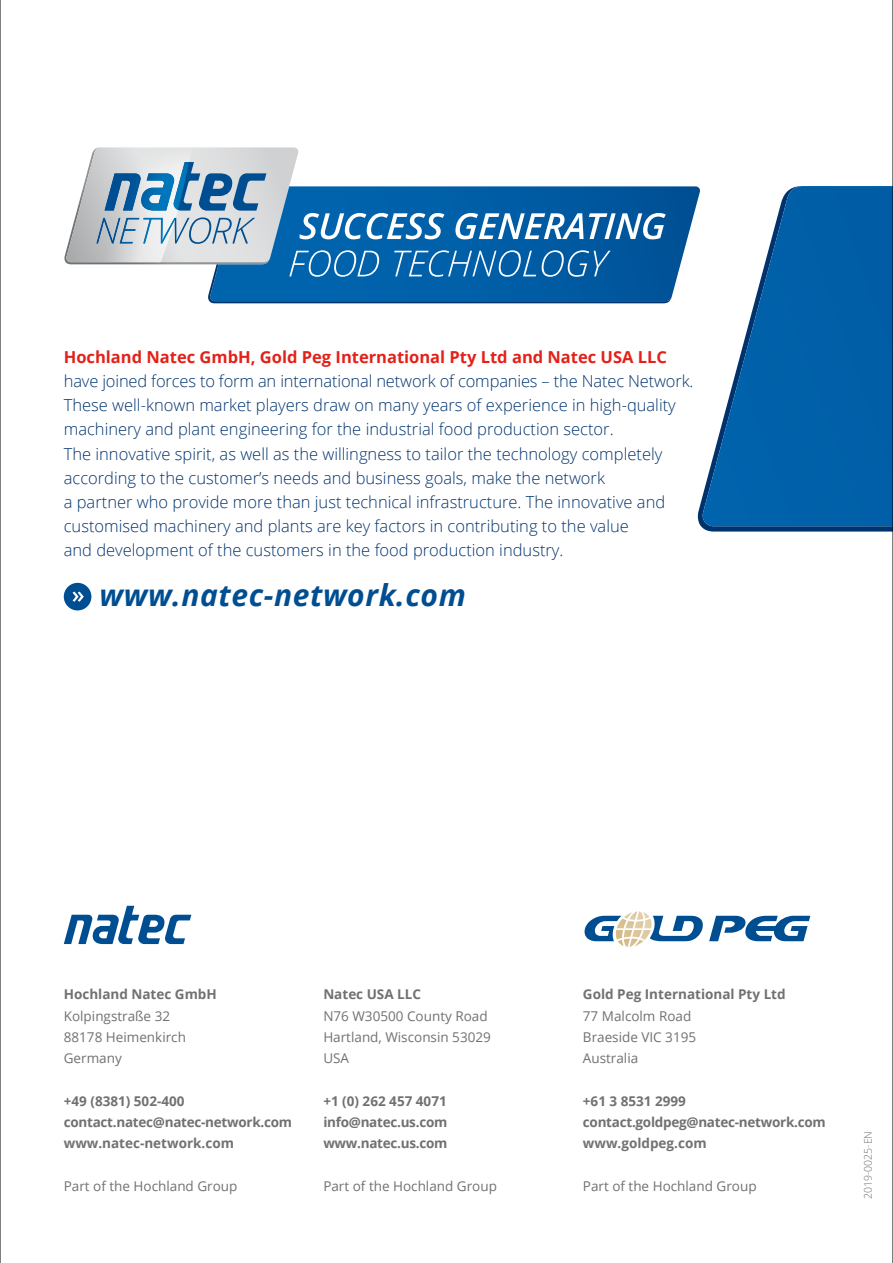
<style>
.page{position:relative;width:893px;height:1263px;background:#fff}
.page>*{position:absolute;margin:0;border:0;box-sizing:border-box;transform-origin:0 0}
.t1{font:italic 700 30px "Open Sans";letter-spacing:.02em;color:#004e92}
.t2{font:300 16.5px/24px "Open Sans";color:#00336e}
.t3{font:700 16.5px "Open Sans";color:#e32119}
.t4{font:13.5px/21.3px "Open Sans";color:#707172}
.t5{font:700 13.5px/21.3px "Open Sans";color:#707172}
.t6{font:700 13.5px/21.3px "Open Sans";letter-spacing:-.02em;color:#707172}
.t7{font:300 10.5px "Open Sans";color:#707172}
</style>
<div class="page">
<svg style="left:697px;top:494px;width:195px;height:37px"></svg>
<svg style="left:703px;top:186px;width:189px;height:340px"></svg>
<svg style="left:672px;top:186px;width:28px;height:110px"></svg>
<svg style="left:64px;top:147px;width:608px;height:156px"></svg>
<div style="left:64px;top:583px;width:27px;height:27px;background:#004e92;border-radius:50%"></div>
<svg style="left:73px;top:592px;width:11px;height:10px"></svg>
<svg style="left:64px;top:906px;width:127px;height:38px"></svg>
<svg style="left:584px;top:911px;width:226px;height:36px"></svg>
<hr style="left:0;top:1262px;width:893px;height:1px;background:#d9dadb">
<hr style="left:892px;top:0;width:1px;height:1263px;background:#000">
<hr style="left:0;top:0;width:1px;height:1263px;background:#000">
<p class="t3" style="left:64px;top:346px;width:605px">Hochland Natec GmbH, Gold Peg International Pty Ltd and Natec USA LLC</p>
<p class="t2" style="left:64px;top:369px;width:631px">have joined forces to form an international network of companies – the Natec Network.<br>These well-known market players draw on many years of experience in high-quality machinery and plant engineering for the industrial food production sector.<br>The innovative spirit, as well as the willingness to tailor the technology completely according to the customer’s needs and business goals, make the network<br>a partner who provide more than just technical infrastructure. The innovative and customised machinery and plants are key factors in contributing to the value<br>and development of the customers in the food production industry.</p>
<h1 class="t1" style="left:100px;top:574px;width:368px">www.natec-network.com</h1>
<p class="t5" style="left:64px;top:983px;width:155px">Hochland Natec GmbH</p>
<p class="t4" style="left:64px;top:1005px;width:124px">Kolpingstraße 32<br>88178 Heimenkirch<br>Germany</p>
<p class="t5" style="left:64px;top:1090px;width:230px">+49 (8381) 502-400 contact.natec@natec-network.com www.natec-network.com</p>
<p class="t4" style="left:64px;top:1175px;width:175px">Part of the Hochland Group</p>
<p class="t5" style="left:323px;top:983px;width:99px">Natec USA LLC</p>
<p class="t4" style="left:323px;top:1005px;width:169px">N76 W30500 County Road<br>Hartland, Wisconsin 53029<br>USA</p>
<p class="t5" style="left:323px;top:1090px;width:126px;text-align:justify">+1 (0) 262 457 4071 info@natec.us.com www.natec.us.com</p>
<p class="t4" style="left:323px;top:1175px;width:175px">Part of the Hochland Group</p>
<p class="t5" style="left:583px;top:983px;width:204px">Gold Peg International Pty Ltd</p>
<p class="t4" style="left:583px;top:1005px;width:115px">77 Malcolm Road<br>Braeside VIC 3195<br>Australia</p>
<p class="t6" style="left:583px;top:1090px;width:244px">+61 3 8531 2999 contact.goldpeg@natec-network.com www.goldpeg.com</p>
<p class="t4" style="left:583px;top:1175px;width:175px">Part of the Hochland Group</p>
<p class="t7" style="left:861px;top:1199px;width:70px;rotate:-90deg">2019-0025-EN</p>
</div>
